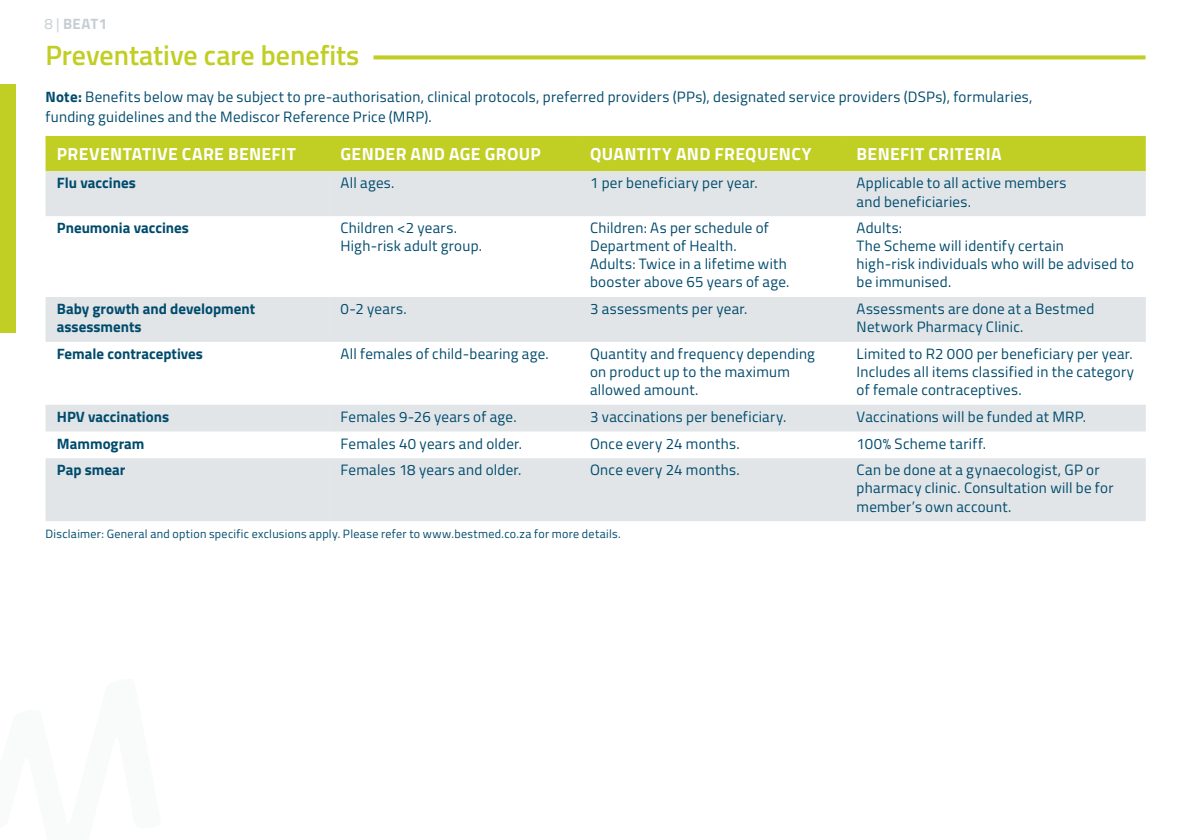
<style>
.page{position:relative;width:1191px;height:840px;background:#fff}
.page>*{position:absolute;margin:0;border:0;box-sizing:border-box;transform-origin:0 0}
.t1{font:600 28px "Titillium Web";color:#c1ce23}
.TABLE_H1{font:700 17.6px "Titillium Web";letter-spacing:.02em;color:#fff}
.TABLE_BODY{font:15px/18px "Titillium Web";letter-spacing:.02em;color:#004b6c}
.HIGHLIGHT{font:15px/20px "Titillium Web";letter-spacing:.02em;color:#004b6c}
.TABLE_Highlight{font:700 15px/18px "Titillium Web";color:#004b6c}
.t2{font:700 15px "Titillium Web";letter-spacing:.02em;color:#c6ced4}
.FOOTNOTE{font:12px "Titillium Web";letter-spacing:.025em;color:#004b6c}
.s1{font-weight:400}
.s2{font-weight:700}
</style>
<div class="page">
<div style="left:0;top:84px;width:16px;height:248px;background:#c1ce23"></div>
<div style="left:46px;top:137px;width:1099px;height:34px;background:#c1ce23"></div>
<svg style="left:46px;top:171px;width:283px;height:350px;fill:#e1e5e8"></svg>
<svg style="left:329px;top:171px;width:816px;height:350px;fill:#e1e5e8"></svg>
<hr style="left:46px;top:136px;width:283px;height:1px;background:#c1ce23">
<hr style="left:329px;top:136px;width:249px;height:1px;background:#c1ce23">
<hr style="left:578px;top:136px;width:267px;height:1px;background:#c1ce23">
<hr style="left:845px;top:136px;width:300px;height:1px;background:#c1ce23">
<svg style="left:373px;top:55px;width:772px;height:4px;background:#c7d33a"></svg>
<p class="t2" style="left:45px;top:13px;width:64px"><span class="s1">8 |</span> BEAT1</p>
<h1 class="t1" style="left:45px;top:34px;width:315px">Preventative care benefits</h1>
<p class="HIGHLIGHT" style="left:45px;top:86px;width:988px"><span class="s2">Note:</span> Benefits below may be subject to pre-authorisation, clinical protocols, preferred providers (PPs), designated service providers (DSPs), formularies, funding guidelines and the Mediscor Reference Price (MRP).</p>
<p class="TABLE_H1" style="left:57px;top:140px;width:240px">PREVENTATIVE CARE BENEFIT</p>
<p class="TABLE_H1" style="left:340px;top:140px;width:202px">GENDER AND AGE GROUP</p>
<p class="TABLE_H1" style="left:590px;top:140px;width:223px">QUANTITY AND FREQUENCY</p>
<p class="TABLE_H1" style="left:856px;top:140px;width:147px">BENEFIT CRITERIA</p>
<p class="TABLE_Highlight" style="left:57px;top:173px;width:80px">Flu vaccines</p>
<p class="TABLE_BODY" style="left:340px;top:173px;width:56px">All ages.</p>
<p class="TABLE_BODY" style="left:590px;top:173px;width:169px">1 per beneficiary per year.</p>
<p class="TABLE_BODY" style="left:856px;top:173px;width:211px">Applicable to all active members and beneficiaries.</p>
<p class="TABLE_Highlight" style="left:57px;top:218px;width:134px">Pneumonia vaccines</p>
<p class="TABLE_BODY" style="left:340px;top:218px;width:118px">Children &lt;2 years.</p>
<p class="TABLE_BODY" style="left:340px;top:236px;width:143px">High-risk adult group.</p>
<p class="TABLE_BODY" style="left:590px;top:218px;width:180px">Children: As per schedule of<br>Department of Health.</p>
<p class="TABLE_BODY" style="left:590px;top:254px;width:201px">Adults: Twice in a lifetime with booster above 65 years of age.</p>
<p class="TABLE_BODY" style="left:856px;top:218px;width:279px">Adults:<br>The Scheme will identify certain<br>high-risk individuals who will be advised to be immunised.</p>
<p class="TABLE_Highlight" style="left:57px;top:299px;width:200px">Baby growth and development assessments</p>
<p class="TABLE_BODY" style="left:340px;top:299px;width:68px">0-2 years.</p>
<p class="TABLE_BODY" style="left:590px;top:299px;width:159px">3 assessments per year.</p>
<p class="TABLE_BODY" style="left:856px;top:299px;width:239px">Assessments are done at a Bestmed<br>Network Pharmacy Clinic.</p>
<p class="TABLE_Highlight" style="left:57px;top:344px;width:148px">Female contraceptives</p>
<p class="TABLE_BODY" style="left:340px;top:344px;width:210px">All females of child-bearing age.</p>
<p class="TABLE_BODY" style="left:590px;top:344px;width:226px">Quantity and frequency depending on product up to the maximum allowed amount.</p>
<p class="TABLE_BODY" style="left:856px;top:344px;width:279px;text-align:justify">Limited to R2 000 per beneficiary per year.<br>Includes all items classified in the category of female contraceptives.</p>
<p class="TABLE_Highlight" style="left:57px;top:406px;width:114px">HPV vaccinations</p>
<p class="TABLE_BODY" style="left:340px;top:406px;width:178px">Females 9-26 years of age.</p>
<p class="TABLE_BODY" style="left:590px;top:406px;width:198px">3 vaccinations per beneficiary.</p>
<p class="TABLE_BODY" style="left:856px;top:406px;width:231px">Vaccinations will be funded at MRP.</p>
<p class="TABLE_Highlight" style="left:57px;top:433px;width:89px">Mammogram</p>
<p class="TABLE_BODY" style="left:340px;top:433px;width:183px">Females 40 years and older.</p>
<p class="TABLE_BODY" style="left:590px;top:433px;width:151px">Once every 24 months.</p>
<p class="TABLE_BODY" style="left:856px;top:433px;width:131px">100% Scheme tariff.</p>
<p class="TABLE_Highlight" style="left:57px;top:460px;width:70px">Pap smear</p>
<p class="TABLE_BODY" style="left:340px;top:460px;width:182px">Females 18 years and older.</p>
<p class="TABLE_BODY" style="left:590px;top:460px;width:151px">Once every 24 months.</p>
<p class="TABLE_BODY" style="left:856px;top:460px;width:258px">Can be done at a gynaecologist, GP or pharmacy clinic. Consultation will be for member’s own account.</p>
<p class="FOOTNOTE" style="left:46px;top:524px;width:576px">Disclaimer: General and option specific exclusions apply. Please refer to www.bestmed.co.za for more details.</p>
</div>
